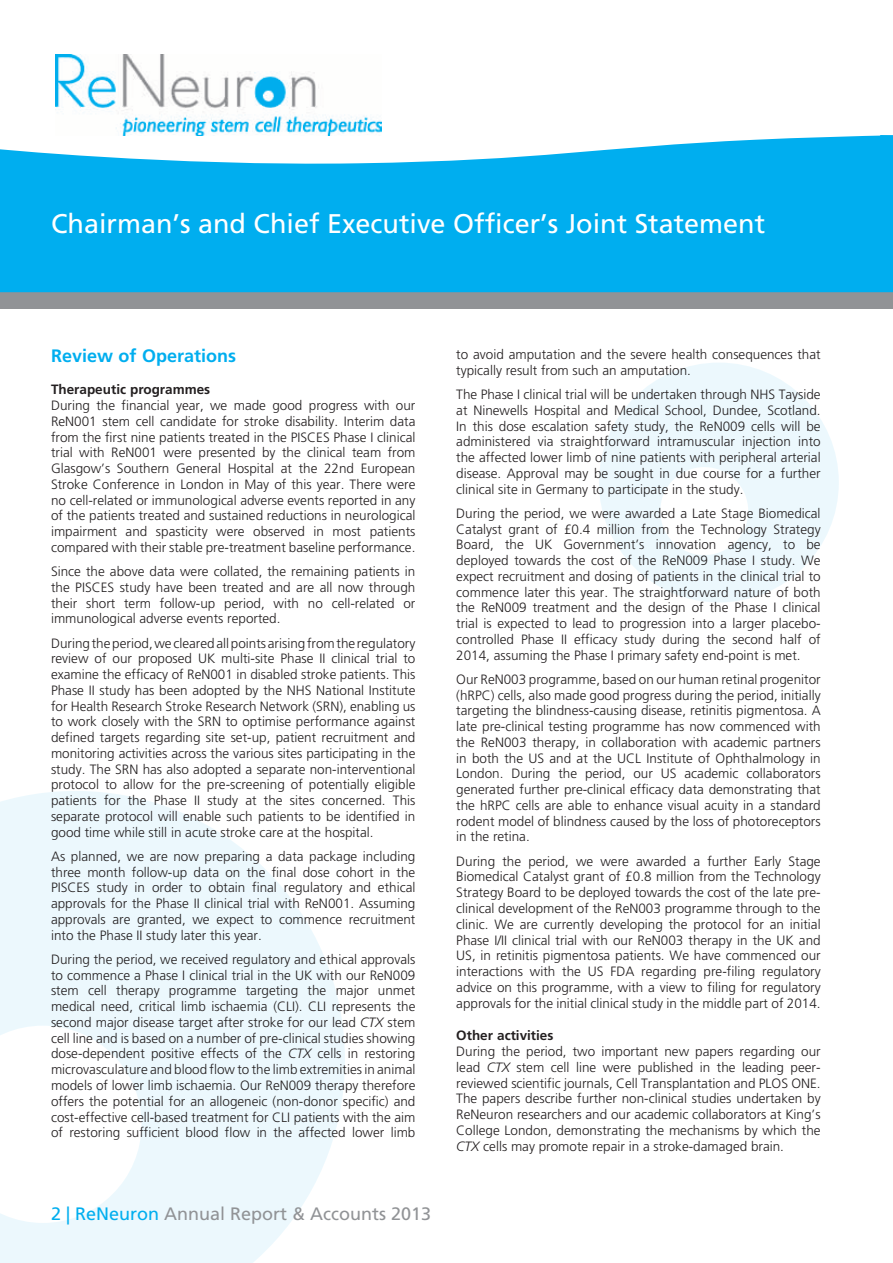
<style>
.page{position:relative;width:893px;height:1263px;background:#fff}
.page>*{position:absolute;margin:0;border:0;box-sizing:border-box;transform-origin:0 0}
.t1{font:27px "Frutiger LT";color:#fff}
.t2{font:18px "Frutiger LT";color:#919396}
.t3{font:700 18px "Frutiger LT Std";color:#00aeef}
.t4{font:300 13.5px/15.8px "Frutiger LT Std";color:#231f20;text-align:justify}
.t5{font:700 13.5px "Frutiger LT Std";color:#231f20}
.s1{font-style:italic}
.s2{color:#00aeef}
</style>
<div class="page">
<img style="left:55px;top:54px;width:326px;height:77px">
<div style="left:0;top:291px;width:893px;height:18px;background:#919396"></div>
<svg style="left:0;top:791px;width:345px;height:472px;fill:#ecf8fd"></svg>
<svg style="left:599px;top:363px;width:240px;height:239px;fill:#ecf8fd"></svg>
<svg style="left:0;top:131px;width:893px;height:162px;background:#23b8f0"></svg>
<h1 class="t1" style="left:51px;top:208px;width:716px">Chairman’s and Chief Executive Officer’s Joint Statement</h1>
<h2 class="t3" style="left:51px;top:345px;width:187px">Review of Operations</h2>
<p class="t5" style="left:51px;top:382px;width:161px">Therapeutic programmes</p>
<p class="t4" style="left:51px;top:398px;width:366px">During the financial year, we made good progress with our ReN001 stem cell candidate for stroke disability. Interim data from the first nine patients treated in the PISCES Phase I clinical trial with ReN001 were presented by the clinical team from Glasgow’s Southern General Hospital at the 22nd European Stroke Conference in London in May of this year. There were no cell-related or immunological adverse events reported in any of the patients treated and sustained reductions in neurological impairment and spasticity were observed in most patients compared with their stable pre-treatment baseline performance.</p>
<p class="t4" style="left:51px;top:564px;width:366px">Since the above data were collated, the remaining patients in the PISCES study have been treated and are all now through their short term follow-up period, with no cell-related or immunological adverse events reported.</p>
<p class="t4" style="left:51px;top:635px;width:366px">During the period, we cleared all points arising from the regulatory review of our proposed UK multi-site Phase II clinical trial to examine the efficacy of ReN001 in disabled stroke patients. This Phase II study has been adopted by the NHS National Institute for Health Research Stroke Research Network (SRN), enabling us to work closely with the SRN to optimise performance against defined targets regarding site set-up, patient recruitment and monitoring activities across the various sites participating in the study. The SRN has also adopted a separate non-interventional protocol to allow for the pre-screening of potentially eligible patients for the Phase II study at the sites concerned. This separate protocol will enable such patients to be identified in good time while still in acute stroke care at the hospital.</p>
<p class="t4" style="left:51px;top:849px;width:366px">As planned, we are now preparing a data package including three month follow-up data on the final dose cohort in the PISCES study in order to obtain final regulatory and ethical approvals for the Phase II clinical trial with ReN001. Assuming approvals are granted, we expect to commence recruitment into the Phase II study later this year.</p>
<p class="t4" style="left:51px;top:952px;width:366px">During the period, we received regulatory and ethical approvals to commence a Phase I clinical trial in the UK with our ReN009 stem cell therapy programme targeting the major unmet medical need, critical limb ischaemia (CLI). CLI represents the second major disease target after stroke for our lead <span class="s1">CTX</span> stem cell line and is based on a number of pre-clinical studies showing dose-dependent positive effects of the <span class="s1">CTX</span> cells in restoring microvasculature and blood flow to the limb extremities in animal models of lower limb ischaemia. Our ReN009 therapy therefore offers the potential for an allogeneic (non-donor specific) and cost-effective cell-based treatment for CLI patients with the aim of restoring sufficient blood flow in the affected lower limb</p>
<h2 class="t2" style="left:51px;top:1204px;width:382px"><span class="s2">2 | ReNeuron</span> Annual Report &amp; Accounts 2013</h2>
<p class="t4" style="left:456px;top:347px;width:366px">to avoid amputation and the severe health consequences that typically result from such an amputation.</p>
<p class="t4" style="left:456px;top:387px;width:366px">The Phase I clinical trial will be undertaken through NHS Tayside at Ninewells Hospital and Medical School, Dundee, Scotland.<br>In this dose escalation safety study, the ReN009 cells will be administered via straightforward intramuscular injection into the affected lower limb of nine patients with peripheral arterial disease. Approval may be sought in due course for a further clinical site in Germany to participate in the study.</p>
<p class="t4" style="left:456px;top:505px;width:366px">During the period, we were awarded a Late Stage Biomedical Catalyst grant of £0.4 million from the Technology Strategy Board, the UK Government’s innovation agency, to be deployed towards the cost of the ReN009 Phase I study. We expect recruitment and dosing of patients in the clinical trial to commence later this year. The straightforward nature of both the ReN009 treatment and the design of the Phase I clinical trial is expected to lead to progression into a larger placebo&shy;controlled Phase II efficacy study during the second half of 2014, assuming the Phase I primary safety end-point is met.</p>
<p class="t4" style="left:456px;top:672px;width:366px">Our ReN003 programme, based on our human retinal progenitor (hRPC) cells, also made good progress during the period, initially targeting the blindness-causing disease, retinitis pigmentosa. A late pre-clinical testing programme has now commenced with the ReN003 therapy, in collaboration with academic partners in both the US and at the UCL Institute of Ophthalmology in London. During the period, our US academic collaborators generated further pre-clinical efficacy data demonstrating that the hRPC cells are able to enhance visual acuity in a standard rodent model of blindness caused by the loss of photoreceptors in the retina.</p>
<p class="t4" style="left:456px;top:853px;width:366px">During the period, we were awarded a further Early Stage Biomedical Catalyst grant of £0.8 million from the Technology Strategy Board to be deployed towards the cost of the late pre&shy;clinical development of the ReN003 programme through to the clinic. We are currently developing the protocol for an initial Phase I/II clinical trial with our ReN003 therapy in the UK and US, in retinitis pigmentosa patients. We have commenced our interactions with the US FDA regarding pre-filing regulatory advice on this programme, with a view to filing for regulatory approvals for the initial clinical study in the middle part of 2014.</p>
<p class="t5" style="left:456px;top:1028px;width:99px">Other activities</p>
<p class="t4" style="left:456px;top:1044px;width:366px">During the period, two important new papers regarding our lead <span class="s1">CTX</span> stem cell line were published in the leading peer&shy;reviewed scientific journals, Cell Transplantation and PLOS ONE.<br>The papers describe further non-clinical studies undertaken by ReNeuron researchers and our academic collaborators at King’s College London, demonstrating the mechanisms by which the <span class="s1">CTX</span> cells may promote repair in a stroke-damaged brain.</p>
</div>
